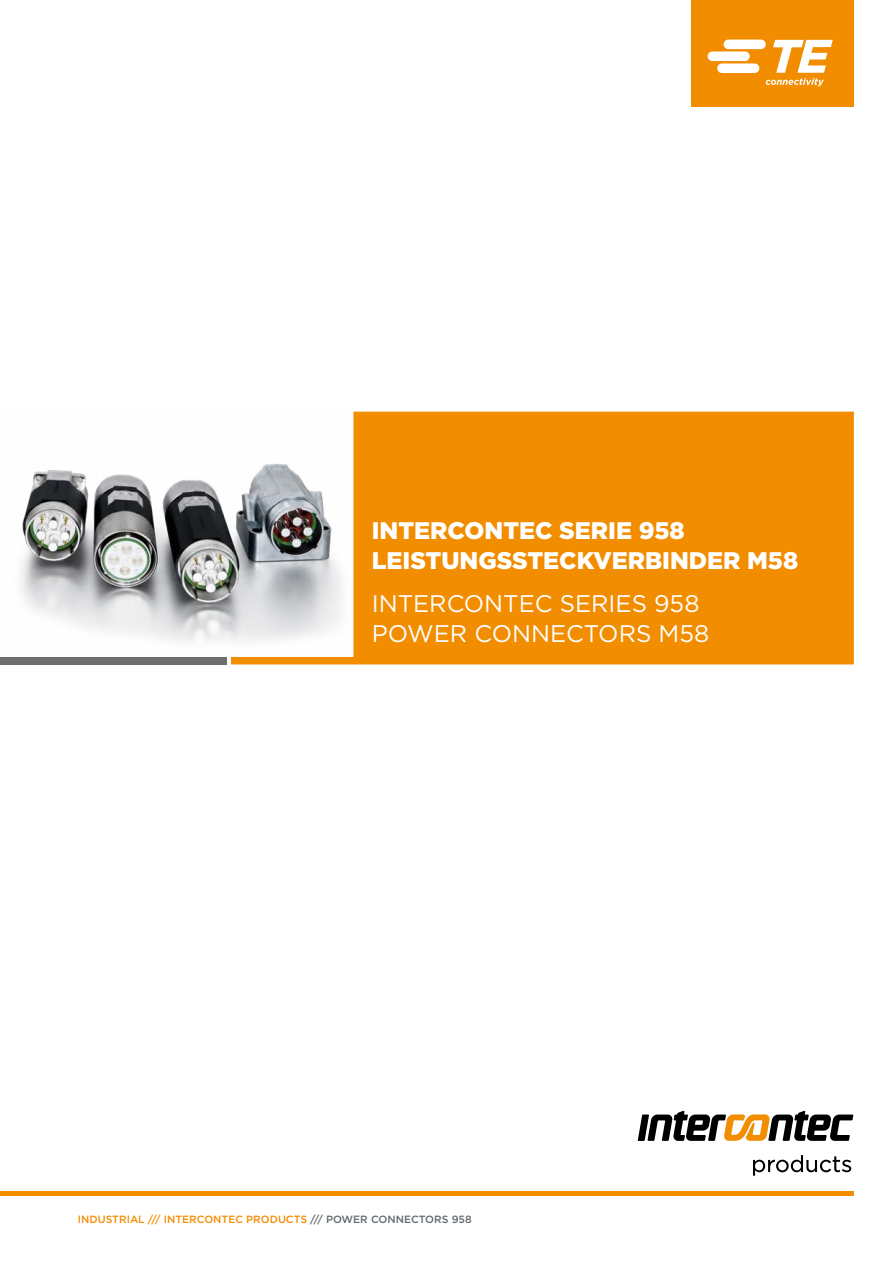
<style>
.page{position:relative;width:893px;height:1263px;background:#fff}
.page>*{position:absolute;margin:0;border:0;box-sizing:border-box;transform-origin:0 0}
.t1{font:900 24px/30px "Gotham";color:#fff}
.t2{font:24px/30px "Gotham";color:#fff}
.t3{font:500 10.5px "Gotham";color:#f28d00}
.s1{color:#60696d}
</style>
<div class="page">
<div style="left:0;top:657px;width:227px;height:7px;background:#6e6e6e"></div>
<div style="left:231px;top:412px;width:623px;height:252px;background:#f28d00"></div>
<hr style="left:0;top:1191px;width:853px;height:4px;background:#f28d00">
<img style="left:21px;top:412px;width:332px;height:245px">
<svg style="left:638px;top:1111px;width:215px;height:30px"></svg>
<svg style="left:753px;top:1155px;width:98px;height:21px"></svg>
<div style="left:692px;top:0;width:162px;height:106px;background:#f28d00"></div>
<svg style="left:708px;top:40px;width:125px;height:46px"></svg>
<h1 class="t1" style="left:372px;top:516px;width:428px">INTERCONTEC SERIE 958<br>LEISTUNGSSTECKVERBINDER M58</h1>
<h1 class="t2" style="left:372px;top:588px;width:339px">INTERCONTEC SERIES 958<br>POWER CONNECTORS M58</h1>
<p class="t3" style="left:78px;top:1212px;width:395px">INDUSTRIAL /// INTERCONTEC PRODUCTS <span class="s1">/// POWER CONNECTORS 958</span></p>
</div>
